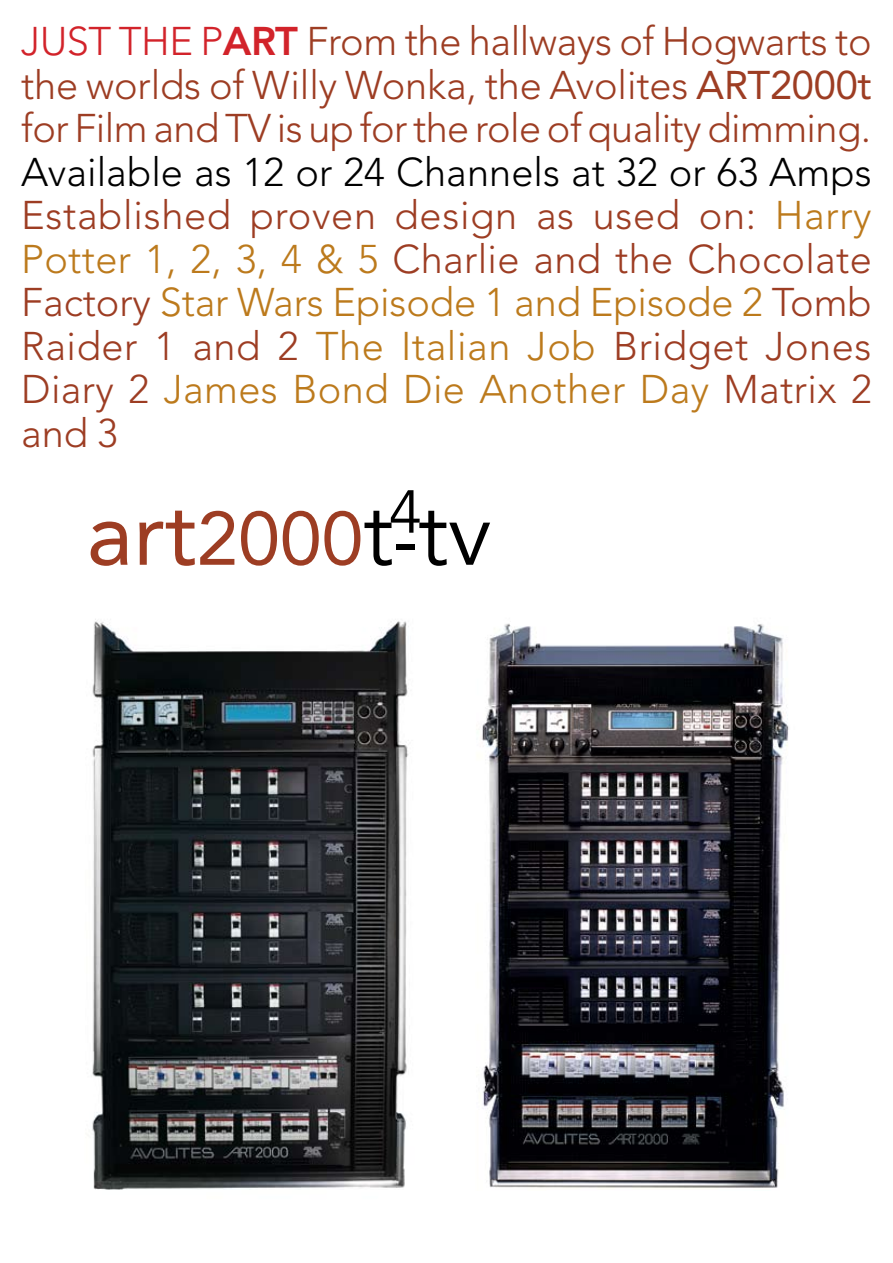
<style>
.page{position:relative;width:893px;height:1263px;background:#fff}
.page>*{position:absolute;margin:0;border:0;box-sizing:border-box;transform-origin:0 0}
.t1{font:75px "Avenir";color:#9d3d23}
.t2{font:60px "Avenir";color:#000}
.t3{font:300 39.75px/43.5px "Avenir";letter-spacing:.01em;color:#9d3d23;text-align:justify}
.t4{font:300 39.75px "Avenir";color:#d2232a}
.s1{color:#d2232a}
.s2{font-weight:800;color:#d2232a}
.s3{font-weight:400}
.s4{color:#000}
.s5{color:#bc7a1c}
.s6{font-size:90px}
.s7{font-size:90px;color:#000}
</style>
<div class="page">
<img style="left:482px;top:623px;width:307px;height:565px">
<img style="left:92px;top:619px;width:317px;height:571px">
<p class="t3" style="left:21px;top:20px;width:852px;text-indent:179px"><span class="s1">P</span><span class="s2">ART</span> From the hallways of H ogwarts to the worlds of Willy Wonka, the Avolites <span class="s3">ART2000t </span>for Film and TV is up for the role of quality dimming.</p>
<p class="t3" style="left:21px;top:151px;width:852px"><span class="s4">Available as 12 or 24 Channels at 32 or 63 Amps </span>Established proven design as used on: <span class="s5">H arry Potter 1, 2, 3, 4 &amp; 5</span> Charlie and the Chocolate Factory <span class="s5">Star Wars Episode 1 and Episode 2</span> Tomb Raider 1 and 2 <span class="s5">The Italian Job</span> Bridget Jones Diary 2 <span class="s5">James Bond Die Another Day</span> Matrix 2 and 3</p>
<p class="t4" style="left:21px;top:18px;width:123px">JUST THE</p>
<h2 class="t2" style="left:389px;top:477px;width:35px">4</h2>
<h1 class="t1" style="left:86px;top:495px;width:406px"><span class="s6">art</span>2000<span class="s7">t</span><span class="s4">-</span><span class="s7">tv</span></h1>
</div>
